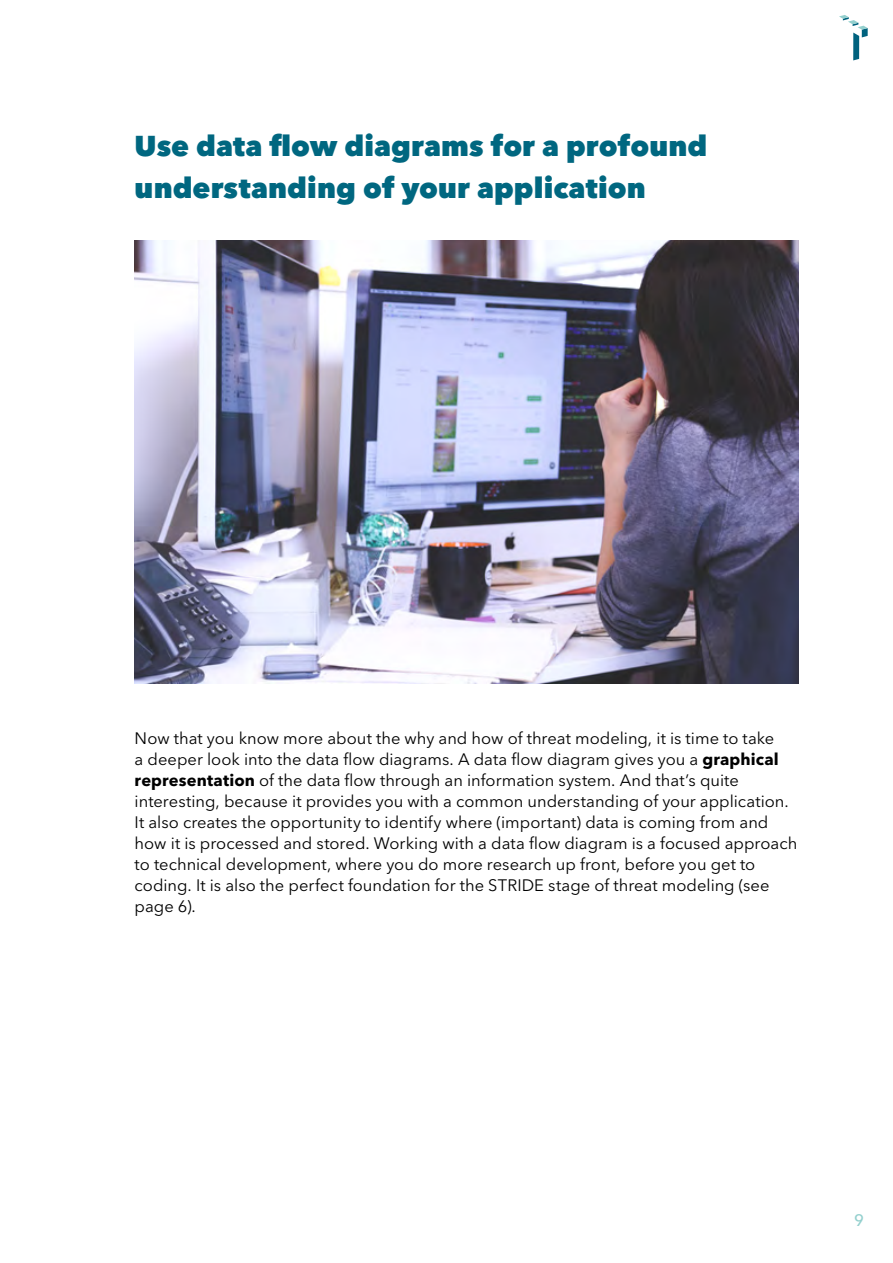
<style>
.page{position:relative;width:893px;height:1263px;background:#fff}
.page>*{position:absolute;margin:0;border:0;box-sizing:border-box;transform-origin:0 0}
.t1{font:800 28.5px/42px "Avenir Next LT Pro";letter-spacing:.005em;color:#006780}
.t2{font:16.5px/21px "Avenir Next LT Pro";color:#000}
.t3{font:500 16.5px "Avenir Next LT Pro";color:#94d0ce}
.s1{font-weight:700}
</style>
<div class="page">
<svg style="left:839px;top:15px;width:29px;height:45px"></svg>
<img style="left:135px;top:240px;width:663px;height:443px">
<h1 class="t1" style="left:135px;top:125px;width:574px">Use data flow diagrams for a profound understanding of your application</h1>
<p class="t2" style="left:135px;top:728px;width:664px">Now that you know more about the why and how of threat modeling, it is time to take<br>a deeper look into the data flow diagrams. A data flow diagram gives you a <span class="s1">graphical representation</span> of the data flow through an information system. And that’s quite interesting, because it provides you with a common understanding of your application.<br>It also creates the opportunity to identify where (important) data is coming from and how it is processed and stored. Working with a data flow diagram is a focused approach to technical development, where you do more research up front, before you get to coding. It is also the perfect foundation for the STRIDE stage of threat modeling (see page 6).</p>
<p class="t3" style="left:854px;top:1206px;width:11px">9</p>
</div>
